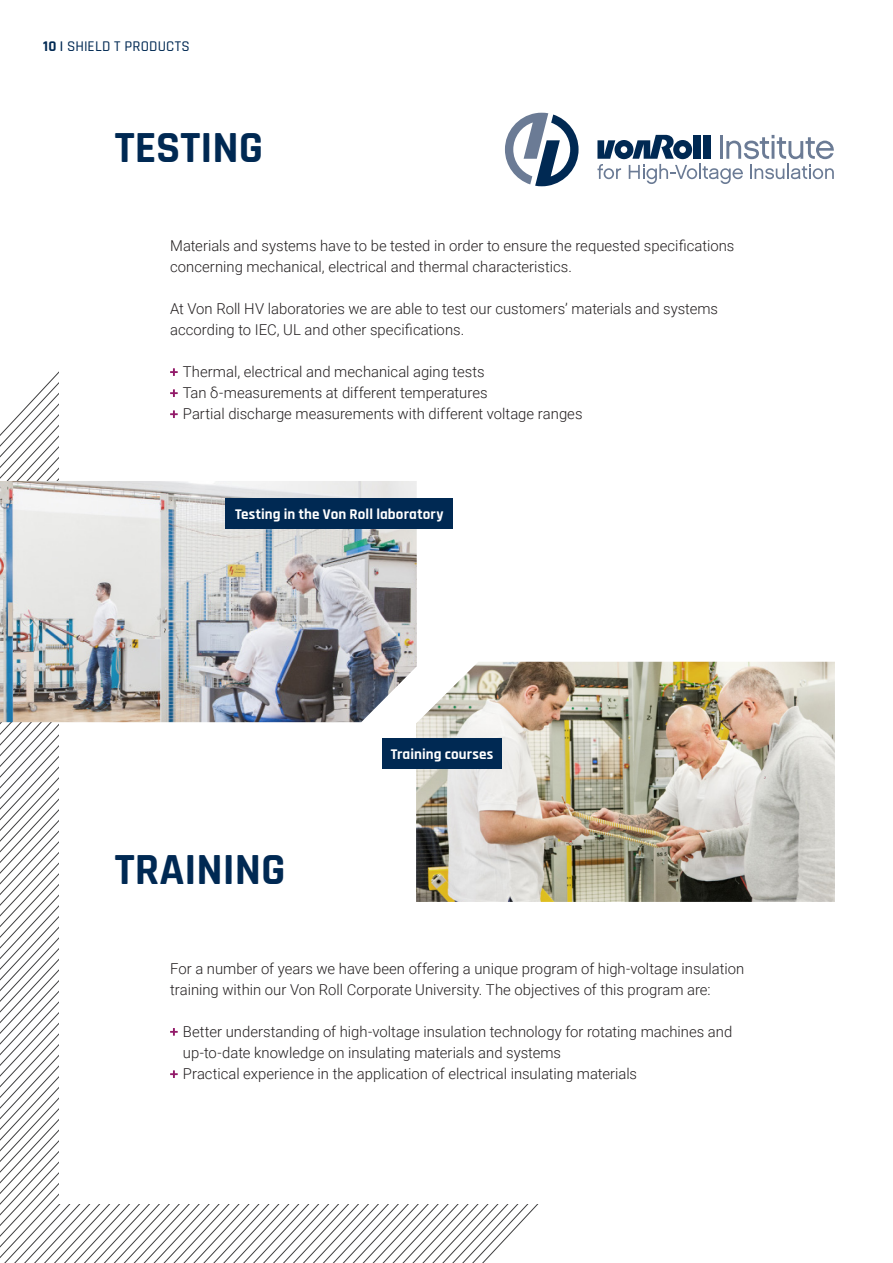
<style>
.page{position:relative;width:893px;height:1263px;background:#fff}
.page>*{position:absolute;margin:0;border:0;box-sizing:border-box;transform-origin:0 0}
._20_Titel_Light_20pt{font:700 45px "Rajdhani";color:#002953}
._00_Lauftext_Light_1{font:300 15px "Roboto";color:#231f20}
._00_Lauftext_Light_1-2{font:700 15px "Rajdhani";letter-spacing:.005em;color:#fff}
.t1{font:500 15px "Rajdhani";letter-spacing:.01em;color:#002953}
.s1{font-weight:700}
</style>
<div class="page">
<svg style="left:0;top:722px;width:539px;height:541px"></svg>
<svg style="left:0;top:371px;width:59px;height:110px"></svg>
<div style="left:60px;top:0;width:833px;height:1203px;background:#fff"></div>
<svg style="left:170px;top:368px;width:8px;height:8px"></svg>
<svg style="left:170px;top:1028px;width:8px;height:8px"></svg>
<svg style="left:170px;top:389px;width:8px;height:8px"></svg>
<svg style="left:170px;top:1070px;width:8px;height:8px"></svg>
<svg style="left:170px;top:410px;width:8px;height:8px"></svg>
<img style="left:0;top:481px;width:417px;height:241px">
<img style="left:416px;top:662px;width:419px;height:240px">
<div style="left:225px;top:498px;width:228px;height:30px;background:#002953"></div>
<div style="left:383px;top:739px;width:119px;height:30px;background:#002953"></div>
<svg style="left:597px;top:135px;width:237px;height:49px"></svg>
<svg style="left:505px;top:113px;width:74px;height:73px"></svg>
<p class="t1" style="left:43px;top:38px;width:148px"><span class="s1">10 |</span> SHIELD T PRODUCTS</p>
<p class="_20_Titel_Light_20pt" style="left:115px;top:120px;width:150px">TESTING</p>
<p class="_00_Lauftext_Light_1" style="left:170px;top:236px;width:566px">Materials and systems have to be tested in order to ensure the requested specifications</p>
<p class="_00_Lauftext_Light_1" style="left:170px;top:257px;width:403px">concerning mechanical, electrical and thermal characteristics.</p>
<p class="_00_Lauftext_Light_1" style="left:170px;top:299px;width:550px">At Von Roll HV laboratories we are able to test our customers’ materials and systems</p>
<p class="_00_Lauftext_Light_1" style="left:170px;top:320px;width:296px">according to IEC, UL and other specifications.</p>
<p class="_00_Lauftext_Light_1" style="left:183px;top:362px;width:303px">Thermal, electrical and mechanical aging tests</p>
<p class="_00_Lauftext_Light_1" style="left:183px;top:383px;width:306px">Tan δ-measurements at different temperatures</p>
<p class="_00_Lauftext_Light_1" style="left:183px;top:404px;width:401px">Partial discharge measurements with different voltage ranges</p>
<p class="_00_Lauftext_Light_1-2" style="left:235px;top:505px;width:210px">Testing in the Von Roll laboratory</p>
<p class="_20_Titel_Light_20pt" style="left:115px;top:842px;width:172px">TRAINING</p>
<p class="_00_Lauftext_Light_1-2" style="left:391px;top:745px;width:104px">Training courses</p>
<p class="_00_Lauftext_Light_1" style="left:170px;top:958px;width:576px">For a number of years we have been offering a unique program of high-voltage insulation</p>
<p class="_00_Lauftext_Light_1" style="left:170px;top:979px;width:542px">training within our Von Roll Corporate University. The objectives of this program are:</p>
<p class="_00_Lauftext_Light_1" style="left:183px;top:1021px;width:551px">Better understanding of high-voltage insulation technology for rotating machines and</p>
<p class="_00_Lauftext_Light_1" style="left:183px;top:1042px;width:380px">up-to-date knowledge on insulating materials and systems</p>
<p class="_00_Lauftext_Light_1" style="left:183px;top:1063px;width:456px">Practical experience in the application of electrical insulating materials</p>
</div>
